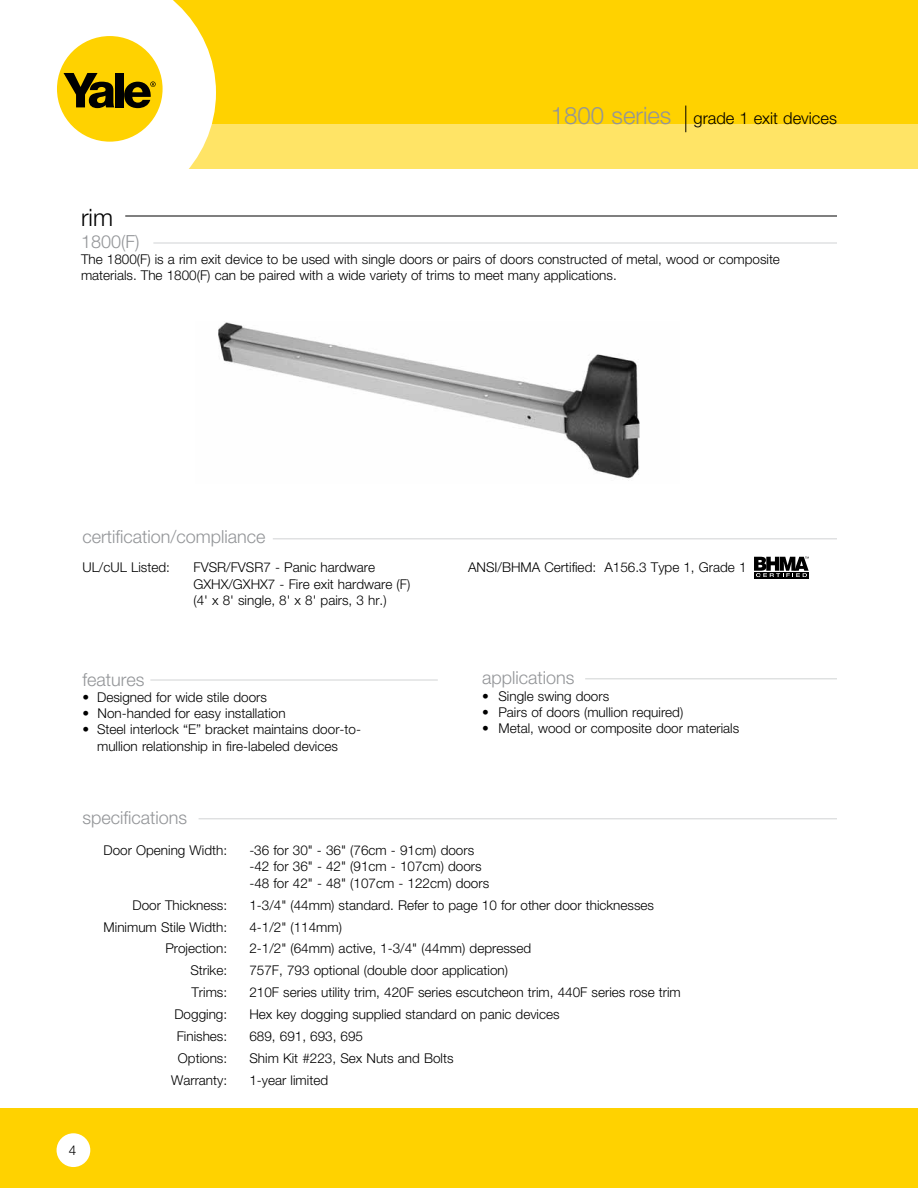
<style>
.page{position:relative;width:918px;height:1188px;background:#fff}
.page>*{position:absolute;margin:0;border:0;box-sizing:border-box;transform-origin:0 0}
.t1{font:300 24px "Helvetica Neue";color:#000}
.t2{font:300 18px "Helvetica Neue";color:#939598}
.t3{font:300 16.5px "Helvetica Neue";color:#000}
.t4{font:300 13.5px/16.2px "Helvetica Neue";color:#000}
.s1{font-size:24px;color:#939598}
</style>
<div class="page">
<div style="left:142px;top:0;width:776px;height:132px;background:#ffd200"></div>
<div style="left:128px;top:125px;width:790px;height:44px;background:#ffe466"></div>
<svg style="left:57px;top:0;width:159px;height:216px"></svg>
<div style="left:57px;top:36px;width:106px;height:106px;background:#ffd200;border-radius:50%"></div>
<svg style="left:64px;top:73px;width:50px;height:35px"></svg>
<div style="left:115px;top:73px;width:8px;height:34px;background:#000"></div>
<svg style="left:124px;top:81px;width:32px;height:27px"></svg>
<div style="left:0;top:1109px;width:918px;height:79px;background:#ffd200"></div>
<div style="left:57px;top:1133px;width:33px;height:34px;background:#fff;border-radius:50%"></div>
<svg style="left:685px;top:106px;width:1px;height:26px"></svg>
<hr style="left:125px;top:216px;width:712px;height:1px;background:#000">
<hr style="left:273px;top:538px;width:564px;height:1px;background:#d1d3d4">
<hr style="left:585px;top:678px;width:252px;height:1px;background:#d1d3d4">
<hr style="left:150px;top:680px;width:288px;height:1px;background:#d1d3d4">
<hr style="left:199px;top:818px;width:638px;height:1px;background:#d1d3d4">
<hr style="left:153px;top:243px;width:684px;height:1px;background:#d1d3d4">
<div style="left:754px;top:572px;width:55px;height:6px;background:#000"></div>
<svg style="left:754px;top:557px;width:55px;height:20px"></svg>
<img style="left:218px;top:322px;width:422px;height:157px">
<p class="t3" style="left:551px;top:109px;width:288px"><span class="s1">1800 series</span> grade 1 exit devices</p>
<h1 class="t1" style="left:81px;top:203px;width:33px">rim</h1>
<h2 class="t2" style="left:81px;top:230px;width:60px">1800(F)</h2>
<p class="t4" style="left:81px;top:251px;width:701px">The 1800(F) is a rim exit device to be used with single doors or pairs of doors constructed of metal, wood or composite materials. The 1800(F) can be paired with a wide variety of trims to meet many applications.</p>
<h2 class="t2" style="left:82px;top:526px;width:185px">certification/compliance</h2>
<p class="t4" style="left:82px;top:559px;width:89px">UL/cUL Listed:</p>
<p class="t4" style="left:193px;top:559px;width:218px">FVSR/FVSR7 - Panic hardware<br>GXHX/GXHX7 - Fire exit hardware (F) (4' x 8' single, 8' x 8' pairs, 3 hr.)</p>
<p class="t4" style="left:468px;top:559px;width:280px">ANSI/BHMA Certified: A156.3 Type 1, Grade 1</p>
<h2 class="t2" style="left:82px;top:668px;width:64px">features</h2>
<p class="t4" style="left:82px;top:689px;width:186px">• Designed for wide stile doors</p>
<p class="t4" style="left:82px;top:705px;width:205px">• Non-handed for easy installation</p>
<p class="t4" style="left:97px;top:721px;width:265px;text-indent:-15px">• Steel interlock “E” bracket maintains door-to&shy;mullion relationship in fire-labeled devices</p>
<h2 class="t2" style="left:82px;top:807px;width:106px">specifications</h2>
<h2 class="t2" style="left:482px;top:667px;width:94px">applications</h2>
<p class="t4" style="left:482px;top:687px;width:128px">• Single swing doors</p>
<p class="t4" style="left:482px;top:704px;width:203px">• Pairs of doors (mullion required)</p>
<p class="t4" style="left:482px;top:720px;width:258px">• Metal, wood or composite door materials</p>
<p class="t4" style="left:69px;top:1142px;width:9px">4</p>
<p class="t4" style="left:104px;top:842px;width:125px">Door Opening Width:</p>
<p class="t4" style="left:249px;top:841px;width:241px">-36 for 30" - 36" (76cm - 91cm) doors -42 for 36" - 42" (91cm - 107cm) doors -48 for 42" - 48" (107cm - 122cm) doors</p>
<p class="t4" style="left:132px;top:896px;width:96px">Door Thickness:</p>
<p class="t4" style="left:249px;top:896px;width:406px">1-3/4" (44mm) standard. Refer to page 10 for other door thicknesses</p>
<p class="t4" style="left:104px;top:918px;width:125px">Minimum Stile Width:</p>
<p class="t4" style="left:249px;top:918px;width:94px">4-1/2" (114mm)</p>
<p class="t4" style="left:165px;top:940px;width:63px">Projection:</p>
<p class="t4" style="left:249px;top:940px;width:283px">2-1/2" (64mm) active, 1-3/4" (44mm) depressed</p>
<p class="t4" style="left:190px;top:962px;width:38px">Strike:</p>
<p class="t4" style="left:249px;top:962px;width:260px">757F, 793 optional (double door application)</p>
<p class="t4" style="left:191px;top:984px;width:37px">Trims:</p>
<p class="t4" style="left:249px;top:984px;width:433px">210F series utility trim, 420F series escutcheon trim, 440F series rose trim</p>
<p class="t4" style="left:174px;top:1006px;width:54px">Dogging:</p>
<p class="t4" style="left:249px;top:1006px;width:312px">Hex key dogging supplied standard on panic devices</p>
<p class="t4" style="left:177px;top:1028px;width:52px">Finishes:</p>
<p class="t4" style="left:249px;top:1028px;width:115px">689, 691, 693, 695</p>
<p class="t4" style="left:178px;top:1050px;width:51px">Options:</p>
<p class="t4" style="left:249px;top:1050px;width:206px">Shim Kit #223, Sex Nuts and Bolts</p>
<p class="t4" style="left:171px;top:1072px;width:58px">Warranty:</p>
<p class="t4" style="left:249px;top:1072px;width:80px">1-year limited</p>
</div>
